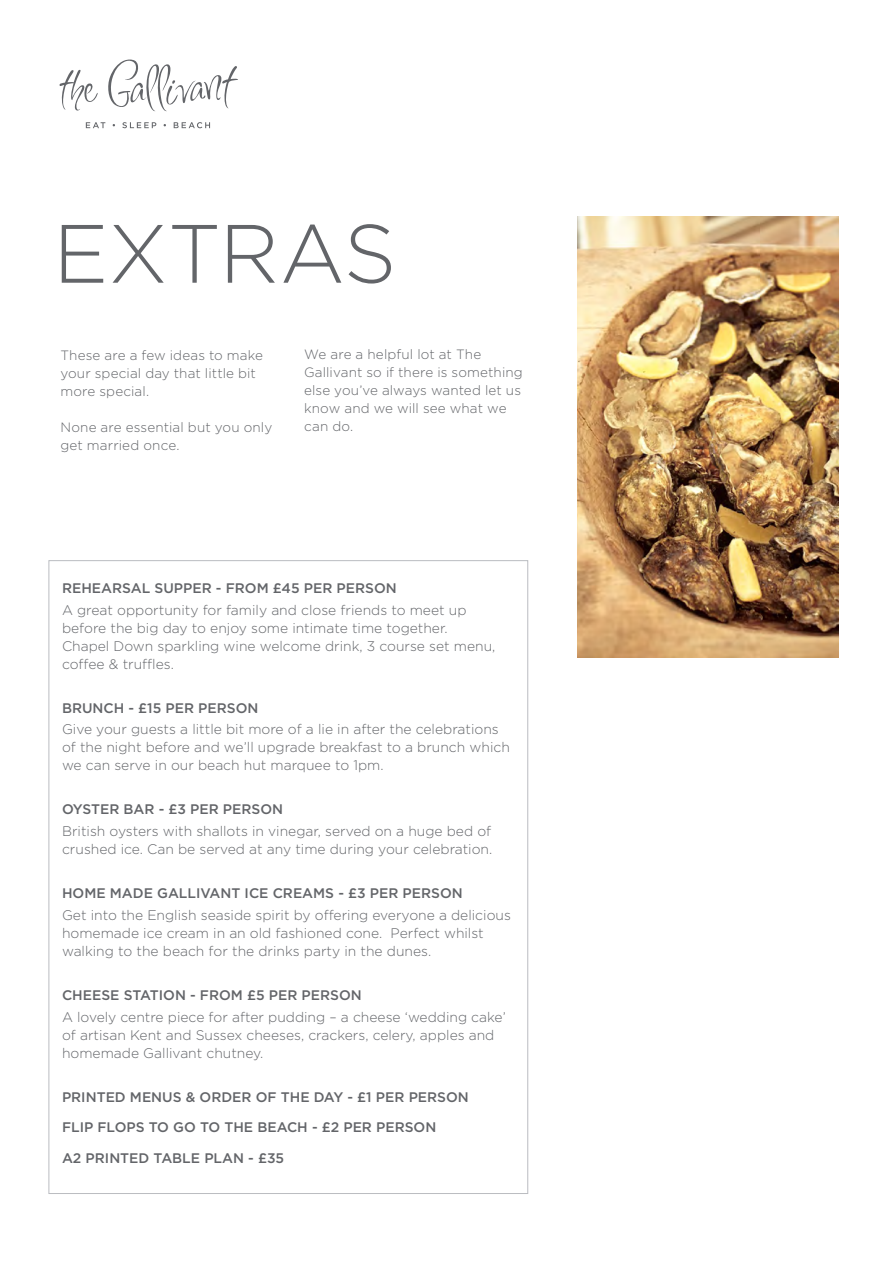
<style>
.page{position:relative;width:893px;height:1263px;background:#fff}
.page>*{position:absolute;margin:0;border:0;box-sizing:border-box;transform-origin:0 0}
.t1{font:300 82.5px "Gotham";color:#636569}
.t2{font:300 13.8px/18px "Gotham";color:#636569}
.t3{font:500 13.8px "Gotham";color:#636569}
.t4{font:300 13.5px/18px "Gotham";letter-spacing:.005em;color:#636569}
</style>
<div class="page">
<img style="left:578px;top:217px;width:261px;height:440px">
<svg style="left:59px;top:69px;width:39px;height:42px"></svg>
<svg style="left:108px;top:59px;width:130px;height:53px"></svg>
<svg style="left:86px;top:122px;width:19px;height:6px"></svg>
<svg style="left:122px;top:122px;width:34px;height:6px"></svg>
<svg style="left:174px;top:122px;width:36px;height:6px"></svg>
<h1 class="t1" style="left:53px;top:201px;width:345px">EXTRAS</h1>
<p class="t4" style="left:60px;top:345px;width:204px">These are a few ideas to make your special day that little bit more special.</p>
<p class="t4" style="left:60px;top:417px;width:213px">None are essential but you only get married once.</p>
<p class="t4" style="left:304px;top:345px;width:220px">We are a helpful lot at The<br>Gallivant so if there is something else you’ve always wanted let us know and we will see what we can do.</p>
<p class="t3" style="left:62px;top:579px;width:336px">REHEARSAL SUPPER - FROM £45 PER PERSON</p>
<p class="t2" style="left:62px;top:600px;width:435px">A great opportunity for family and close friends to meet up before the big day to enjoy some intimate time together.<br>Chapel Down sparkling wine welcome drink, 3 course set menu, coffee &amp; truffles.</p>
<p class="t3" style="left:62px;top:698px;width:198px">BRUNCH - £15 PER PERSON</p>
<p class="t2" style="left:62px;top:720px;width:449px">Give your guests a little bit more of a lie in after the celebrations of the night before and we’ll upgrade breakfast to a brunch which we can serve in our beach hut marquee to 1pm.</p>
<p class="t3" style="left:62px;top:800px;width:223px">OYSTER BAR - £3 PER PERSON</p>
<p class="t2" style="left:62px;top:822px;width:432px">British oysters with shallots in vinegar, served on a huge bed of crushed ice. Can be served at any time during your celebration.</p>
<p class="t3" style="left:62px;top:884px;width:402px">HOME MADE GALLIVANT ICE CREAMS - £3 PER PERSON</p>
<p class="t2" style="left:62px;top:906px;width:450px">Get into the English seaside spirit by offering everyone a delicious homemade ice cream in an old fashioned cone. Perfect whilst walking to the beach for the drinks party in the dunes.</p>
<p class="t3" style="left:62px;top:986px;width:301px">CHEESE STATION - FROM £5 PER PERSON</p>
<p class="t2" style="left:62px;top:1007px;width:445px">A lovely centre piece for after pudding – a cheese ‘wedding cake’ of artisan Kent and Sussex cheeses, crackers, celery, apples and homemade Gallivant chutney.</p>
<p class="t3" style="left:62px;top:1088px;width:408px">PRINTED MENUS &amp; ORDER OF THE DAY - £1 PER PERSON</p>
<p class="t3" style="left:62px;top:1118px;width:376px">FLIP FLOPS TO GO TO THE BEACH - £2 PER PERSON</p>
<p class="t3" style="left:62px;top:1149px;width:224px">A2 PRINTED TABLE PLAN - £35</p>
</div>
